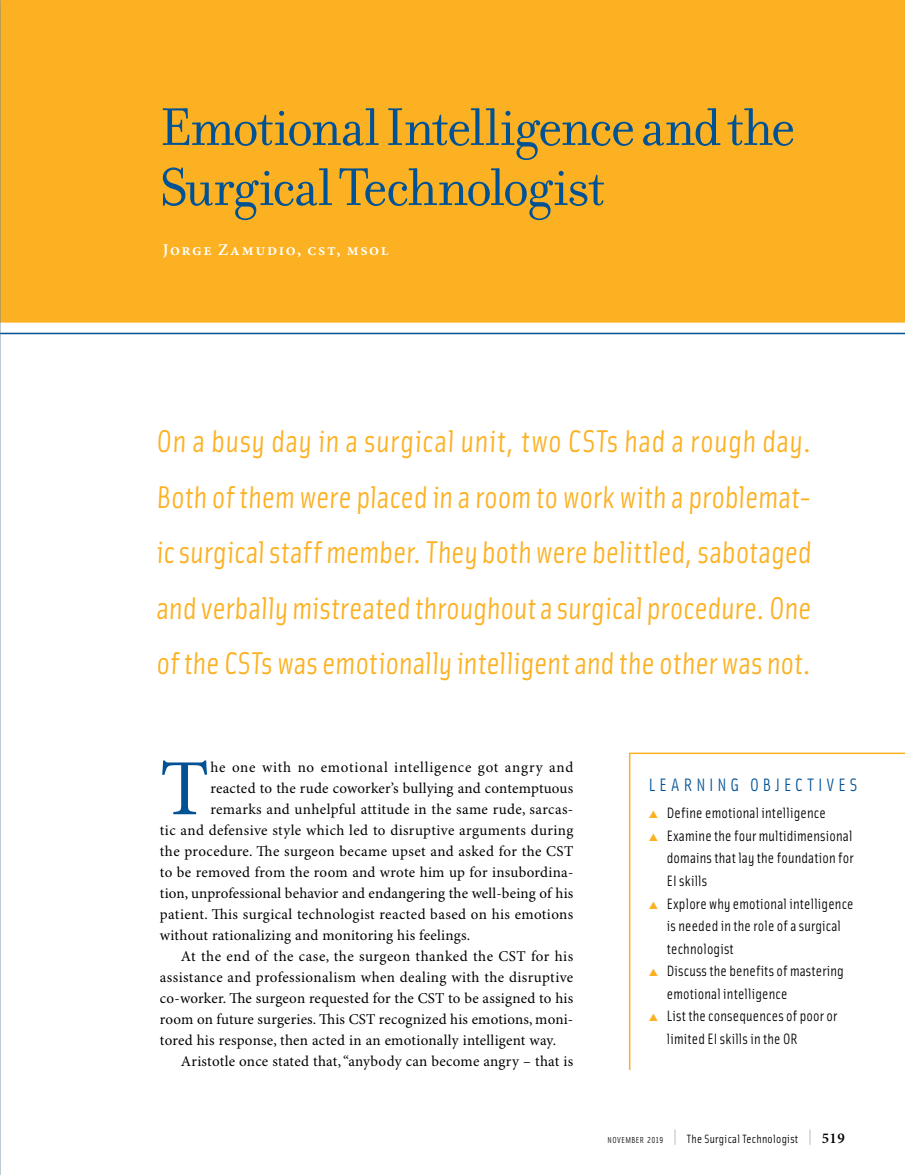
<style>
.page{position:relative;width:905px;height:1175px;background:#fff}
.page>*{position:absolute;margin:0;border:0;box-sizing:border-box;transform-origin:0 0}
.t1{font:79.65px "Minion Pro";color:#005295}
.t2{font:57px/60px "Filosofia";letter-spacing:-.03em;color:#005295}
.t3{font:31.5px/55.5px "Solex";color:#fcb122;text-align:justify}
.t4{font:18px "Solex";letter-spacing:.225em;color:#005295}
.t5{font:600 16.5px "Minion Pro";letter-spacing:.095em;color:#fff}
.t6{font:15px "Minion Pro";letter-spacing:.015em;color:#000}
.t7{font:15px/22.5px "Solex Regular Lining";letter-spacing:.01em;color:#000}
.t8{font:15px "Minion Pro";letter-spacing:.05em;color:#000}
.t9{font:12px "Solex";letter-spacing:.025em;color:#000}
.s1{color:#fcb122}
.s2{font-family:"Solex Regular Lining";font-size:8.7px}
.s3{font-family:"Solex Regular Lining";font-size:19.5px;color:#939598}
.s4{font-family:"Minion Pro";font-weight:600;font-size:15px}
</style>
<div class="page">
<div style="left:0;top:0;width:904px;height:322px;background:#fcb122"></div>
<hr style="left:0;top:333px;width:904px;height:1px;background:#005295">
<svg style="left:628px;top:752px;width:276px;height:318px"></svg>
<h2 class="t2" style="left:160px;top:98px;width:637px">Emotional Intelligence and the<br>Surgical Technologist</h2>
<p class="t5" style="left:163px;top:239px;width:227px">Jorge Zamudio, cst, msol</p>
<p class="t3" style="left:156px;top:412px;width:658px">On a busy day in a surgical unit, two CSTs had a rough day.<br>Both of them were placed in a room to work with a problemat&shy;ic surgical staff member. They both were belittled, sabotaged and verbally mistreated throughout a surgical procedure. One of the CSTs was emotionally intelligent and the other was not.</p>
<h1 class="t1" style="left:160px;top:741px;width:51px">T</h1>
<p class="t8" style="left:210px;top:758px;width:364px">he one with no emotional intelligence got angry and</p>
<p class="t6" style="left:210px;top:779px;width:364px">reacted to the rude coworker’s bullying and contemptuous</p>
<p class="t6" style="left:210px;top:800px;width:364px">remarks and unhelpful attitude in the same rude, sarcas-</p>
<p class="t6" style="left:160px;top:821px;width:415px">tic and defensive style which led to disruptive arguments during</p>
<p class="t6" style="left:160px;top:842px;width:415px">the procedure. The surgeon became upset and asked for the CST</p>
<p class="t6" style="left:160px;top:863px;width:415px">to be removed from the room and wrote him up for insubordina-</p>
<p class="t6" style="left:160px;top:884px;width:415px">tion, unprofessional behavior and endangering the well-being of his</p>
<p class="t6" style="left:160px;top:905px;width:415px">patient. This surgical technologist reacted based on his emotions</p>
<p class="t6" style="left:160px;top:926px;width:312px">without rationalizing and monitoring his feelings.</p>
<p class="t6" style="left:181px;top:947px;width:394px">At the end of the case, the surgeon thanked the CST for his</p>
<p class="t6" style="left:160px;top:968px;width:415px">assistance and professionalism when dealing with the disruptive</p>
<p class="t6" style="left:160px;top:989px;width:415px">co-worker. The surgeon requested for the CST to be assigned to his</p>
<p class="t6" style="left:160px;top:1010px;width:415px">room on future surgeries. This CST recognized his emotions, moni-</p>
<p class="t6" style="left:160px;top:1031px;width:397px">tored his response, then acted in an emotionally intelligent way.</p>
<p class="t6" style="left:181px;top:1052px;width:394px">Aristotle once stated that, “anybody can become angry – that is</p>
<p class="t4" style="left:648px;top:773px;width:210px">LEARNING OBJECTIVES</p>
<p class="t7" style="left:648px;top:801px;width:178px"><span class="s1">▲</span> Define emotional intelligence</p>
<p class="t7" style="left:666px;top:824px;width:188px;text-align:justify;text-indent:-18px"><span class="s1">▲</span> Examine the four multidimensional domains that lay the foundation for EI skills</p>
<p class="t7" style="left:666px;top:891px;width:188px;text-indent:-18px"><span class="s1">▲</span> Explore why emotional intelligence is needed in the role of a surgical technologist</p>
<p class="t7" style="left:666px;top:959px;width:178px;text-indent:-18px"><span class="s1">▲</span> Discuss the benefits of mastering emotional intelligence</p>
<p class="t7" style="left:666px;top:1004px;width:172px;text-indent:-18px"><span class="s1">▲</span> List the consequences of poor or limited EI skills in the OR</p>
<p class="t9" style="left:607px;top:1130px;width:239px"><span class="s2">NOVEMBER 2019</span> <span class="s3">|</span> The Surgical Technologist <span class="s3">|</span> <span class="s4">519</span></p>
</div>
